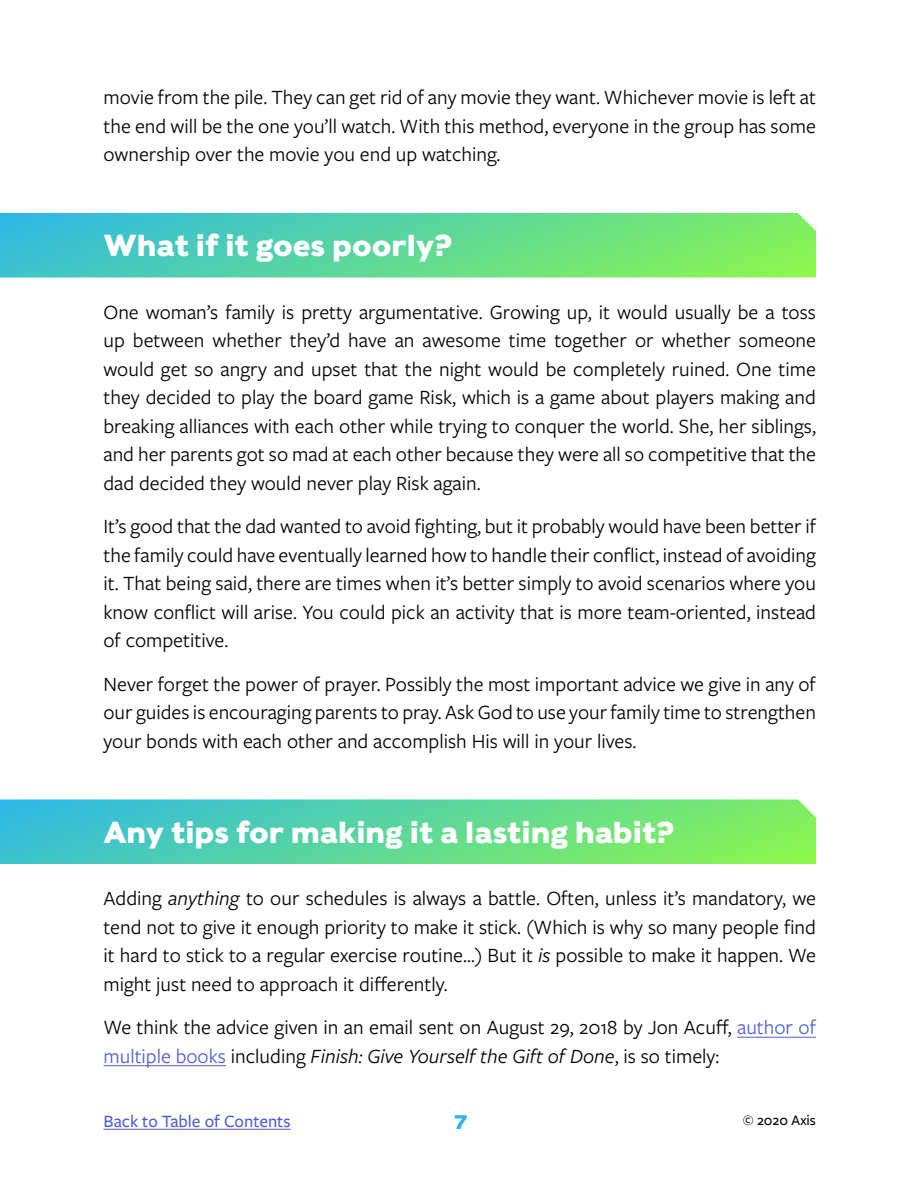
<style>
.page{position:relative;width:918px;height:1188px;background:#fff}
.page>*{position:absolute;margin:0;border:0;box-sizing:border-box;transform-origin:0 0}
.t1{font:700 30px "Caslons Egyptian";color:#fff}
.t2{font:21px/28.5px "Freight Sans Pro";color:#000;text-align:justify}
.t3{font:700 19.5px "Caslons Egyptian";color:#2bb7ea}
.t4{font:500 18px "Freight Sans Pro";color:#4f5cd6}
.t5{font:500 15px "Freight Sans Pro";color:#000}
.s1{font-style:italic}
.s2{color:#4f5cd6}
</style>
<div class="page">
<hr style="left:737px;top:1037px;width:79px;height:1px;background:#4f5cd6">
<hr style="left:104px;top:1065px;width:122px;height:1px;background:#4f5cd6">
<hr style="left:104px;top:1129px;width:187px;height:1px;background:#4f5cd6">
<svg style="left:0;top:213px;width:816px;height:65px;background:#5ed79a"></svg>
<svg style="left:0;top:800px;width:816px;height:64px;background:#5dd799"></svg>
<p class="t2" style="left:104px;top:82px;width:714px">movie from the pile. They can get rid of any movie they want. Whichever movie is left at the end will be the one you’ll watch. With this method, everyone in the group has some ownership over the movie you end up watching.</p>
<h1 class="t1" style="left:104px;top:226px;width:350px">What if it goes poorly?</h1>
<p class="t2" style="left:104px;top:297px;width:714px">One woman’s family is pretty argumentative. Growing up, it would usually be a toss up between whether they’d have an awesome time together or whether someone would get so angry and upset that the night would be completely ruined. One time they decided to play the board game Risk, which is a game about players making and breaking alliances with each other while trying to conquer the world. She, her siblings, and her parents got so mad at each other because they were all so competitive that the dad decided they would never play Risk again.</p>
<p class="t2" style="left:104px;top:511px;width:714px">It’s good that the dad wanted to avoid fighting, but it probably would have been better if the family could have eventually learned how to handle their conflict, instead of avoiding it. That being said, there are times when it’s better simply to avoid scenarios where you know conflict will arise. You could pick an activity that is more team-oriented, instead of competitive.</p>
<p class="t2" style="left:104px;top:669px;width:714px">Never forget the power of prayer. Possibly the most important advice we give in any of our guides is encouraging parents to pray. Ask God to use your family time to strengthen your bonds with each other and accomplish His will in your lives.</p>
<h1 class="t1" style="left:104px;top:813px;width:572px">Any tips for making it a lasting habit?</h1>
<p class="t2" style="left:104px;top:883px;width:714px">Adding <span class="s1">anything</span> to our schedules is always a battle. Often, unless it’s mandatory, we tend not to give it enough priority to make it stick. (Which is why so many people find it hard to stick to a regular exercise routine…) But it <span class="s1">is</span> possible to make it happen. We might just need to approach it differently.</p>
<p class="t2" style="left:104px;top:1012px;width:714px">We think the advice given in an email sent on August 29, 2018 by Jon Acuff, <span class="s2">author of multiple books</span> including <span class="s1">Finish: Give Yourself the Gift of Done</span>, is so timely:</p>
<p class="t4" style="left:104px;top:1109px;width:189px">Back to Table of Contents</p>
<p class="t3" style="left:454px;top:1109px;width:14px">7</p>
<p class="t5" style="left:743px;top:1110px;width:75px">© 2020 Axis</p>
</div>
